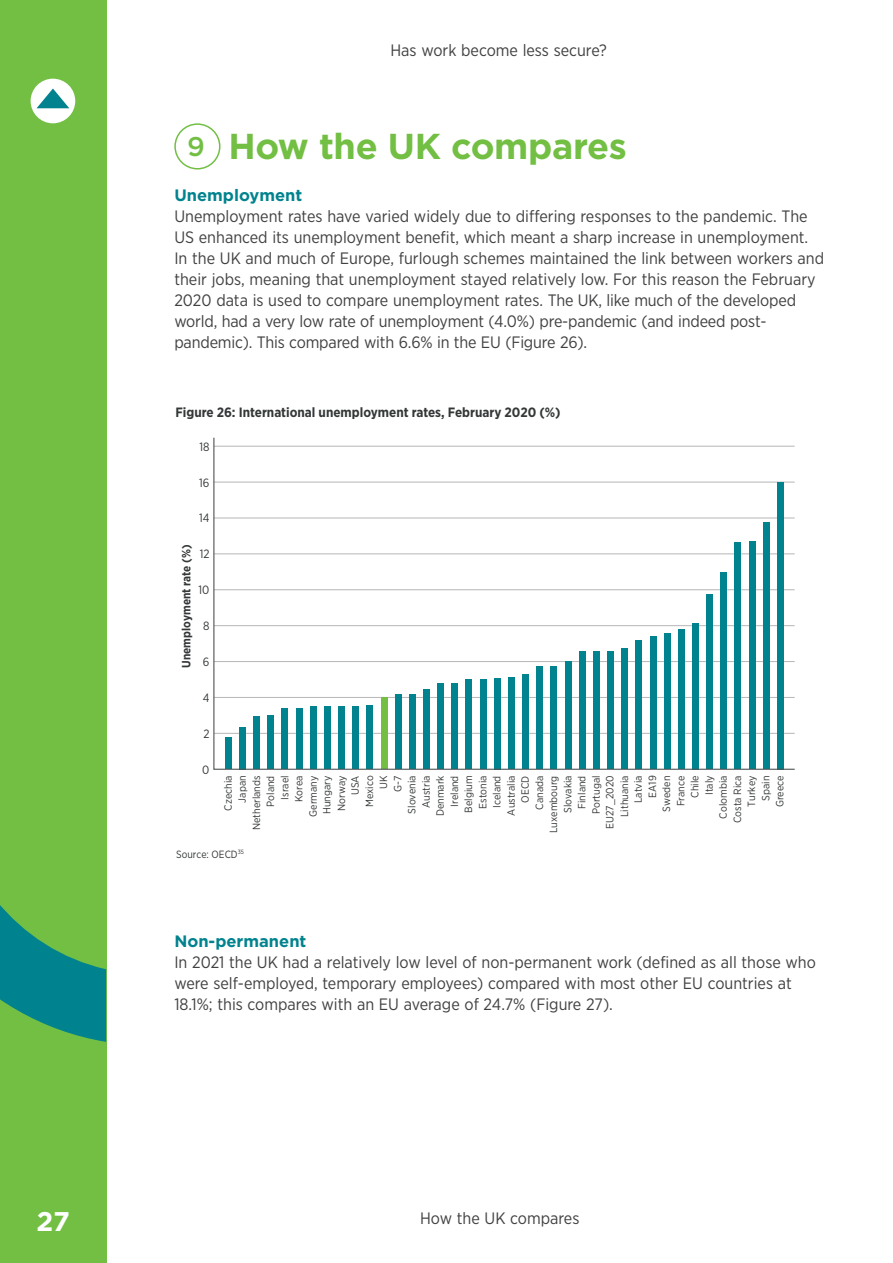
<style>
.page{position:relative;width:893px;height:1263px;background:#fff}
.page>*{position:absolute;margin:0;border:0;box-sizing:border-box;transform-origin:0 0}
.HEAD{font:700 36px "Gotham";letter-spacing:-.01em;color:#72bf44}
.t1{font:700 27px "Gotham";color:#fff}
.t2{font:500 27px "Gotham";color:#72bf44}
.B_body{font:16.5px/21px "Gotham Narrow";color:#414042}
.Subhead_1{font:700 16.5px "Gotham";color:#00838e}
.t3{font:700 13.5px "Gotham Narrow";color:#343738}
.t4{font:700 12px "Gotham Narrow";color:#343738}
.t5{font:12px "Gotham Narrow";color:#343738}
.t6{font:10.5px "Gotham Narrow";color:#343738}
</style>
<div class="page">
<div style="left:0;top:0;width:106px;height:1263px;background:#72bf44"></div>
<svg style="left:0;top:905px;width:106px;height:137px"></svg>
<div style="left:31px;top:79px;width:44px;height:44px;background:#fff;border-radius:50%"></div>
<svg style="left:37px;top:89px;width:32px;height:19px"></svg>
<div style="left:174px;top:123px;width:46px;height:47px;border:2px solid #72bf44;border-radius:50%"></div>
<svg style="left:213px;top:437px;width:582px;height:333px"></svg>
<h2 class="t1" style="left:37px;top:1204px;width:35px">27</h2>
<p class="B_body" style="left:390px;top:39px;width:218px">Has work become less secure?</p>
<p class="t2" style="left:187px;top:129px;width:19px">9</p>
<p class="HEAD" style="left:228px;top:122px;width:400px">How the UK compares</p>
<h2 class="Subhead_1" style="left:174px;top:184px;width:129px">Unemployment</h2>
<p class="B_body" style="left:174px;top:205px;width:651px">Unemployment rates have varied widely due to differing responses to the pandemic. The US enhanced its unemployment benefit, which meant a sharp increase in unemployment.<br>In the UK and much of Europe, furlough schemes maintained the link between workers and their jobs, meaning that unemployment stayed relatively low. For this reason the February 2020 data is used to compare unemployment rates. The UK, like much of the developed world, had a very low rate of unemployment (4.0%) pre-pandemic (and indeed post&shy;pandemic). This compared with 6.6% in the EU (Figure 26).</p>
<p class="t3" style="left:175px;top:404px;width:387px">Figure 26: International unemployment rates, February 2020 (%)</p>
<p class="t5" style="left:199px;top:439px;width:12px">18</p>
<p class="t5" style="left:199px;top:475px;width:12px">16</p>
<p class="t5" style="left:199px;top:511px;width:12px">14</p>
<p class="t4" style="left:179px;top:668px;width:125px;rotate:-90deg">Unemployment rate (%)</p>
<p class="t5" style="left:200px;top:547px;width:11px">12</p>
<p class="t5" style="left:199px;top:583px;width:12px">10</p>
<p class="t5" style="left:203px;top:618px;width:8px">8</p>
<p class="t5" style="left:203px;top:654px;width:8px">6</p>
<p class="t5" style="left:203px;top:690px;width:8px">4</p>
<p class="t5" style="left:203px;top:726px;width:8px">2</p>
<p class="t5" style="left:202px;top:762px;width:9px">0</p>
<p class="t6" style="left:264px;top:807px;width:33px;rotate:-90deg">Poland</p>
<p class="t6" style="left:292px;top:802px;width:28px;rotate:-90deg">Korea</p>
<p class="t6" style="left:320px;top:814px;width:40px;rotate:-90deg">Hungary</p>
<p class="t6" style="left:349px;top:795px;width:21px;rotate:-90deg">USA</p>
<p class="t6" style="left:377px;top:789px;width:15px;rotate:-90deg">UK</p>
<p class="t6" style="left:405px;top:814px;width:40px;rotate:-90deg">Slovenia</p>
<p class="t6" style="left:434px;top:816px;width:42px;rotate:-90deg">Denmark</p>
<p class="t6" style="left:462px;top:813px;width:39px;rotate:-90deg">Belgium</p>
<p class="t6" style="left:490px;top:808px;width:34px;rotate:-90deg">Iceland</p>
<p class="t6" style="left:518px;top:802px;width:28px;rotate:-90deg">OECD</p>
<p class="t6" style="left:547px;top:833px;width:59px;rotate:-90deg">Luxembourg</p>
<p class="t6" style="left:575px;top:809px;width:35px;rotate:-90deg">Finland</p>
<p class="t6" style="left:603px;top:829px;width:55px;rotate:-90deg">EU27_2020</p>
<p class="t6" style="left:632px;top:803px;width:29px;rotate:-90deg">Latvia</p>
<p class="t6" style="left:660px;top:812px;width:38px;rotate:-90deg">Sweden</p>
<p class="t6" style="left:688px;top:798px;width:24px;rotate:-90deg">Chile</p>
<p class="t6" style="left:717px;top:818px;width:44px;rotate:-90deg">Colombia</p>
<p class="t6" style="left:745px;top:806px;width:32px;rotate:-90deg">Turkey</p>
<p class="t6" style="left:773px;top:807px;width:33px;rotate:-90deg">Greece</p>
<p class="t6" style="left:222px;top:811px;width:37px;rotate:-90deg">Czechia</p>
<p class="t6" style="left:250px;top:830px;width:56px;rotate:-90deg">Netherlands</p>
<p class="t6" style="left:278px;top:799px;width:25px;rotate:-90deg">Israel</p>
<p class="t6" style="left:306px;top:817px;width:43px;rotate:-90deg">Germany</p>
<p class="t6" style="left:335px;top:811px;width:37px;rotate:-90deg">Norway</p>
<p class="t6" style="left:363px;top:807px;width:33px;rotate:-90deg">Mexico</p>
<p class="t6" style="left:391px;top:792px;width:18px;rotate:-90deg">G-7</p>
<p class="t6" style="left:420px;top:808px;width:34px;rotate:-90deg">Austria</p>
<p class="t6" style="left:448px;top:807px;width:33px;rotate:-90deg">Ireland</p>
<p class="t6" style="left:476px;top:809px;width:35px;rotate:-90deg">Estonia</p>
<p class="t6" style="left:505px;top:815px;width:41px;rotate:-90deg">Australia</p>
<p class="t6" style="left:533px;top:809px;width:35px;rotate:-90deg">Canada</p>
<p class="t6" style="left:561px;top:813px;width:39px;rotate:-90deg">Slovakia</p>
<p class="t6" style="left:589px;top:814px;width:40px;rotate:-90deg">Portugal</p>
<p class="t6" style="left:618px;top:817px;width:43px;rotate:-90deg">Lithuania</p>
<p class="t6" style="left:646px;top:798px;width:24px;rotate:-90deg">EA19</p>
<p class="t6" style="left:674px;top:806px;width:32px;rotate:-90deg">France</p>
<p class="t6" style="left:703px;top:795px;width:21px;rotate:-90deg">Italy</p>
<p class="t6" style="left:731px;top:823px;width:49px;rotate:-90deg">Costa Rica</p>
<p class="t6" style="left:236px;top:803px;width:29px;rotate:-90deg">Japan</p>
<p class="t6" style="left:759px;top:801px;width:27px;rotate:-90deg">Spain</p>
<p class="t6" style="left:176px;top:847px;width:69px">Source: OECD<sup>35</sup></p>
<h2 class="Subhead_1" style="left:174px;top:930px;width:134px">Non-permanent</h2>
<p class="B_body" style="left:174px;top:951px;width:643px">In 2021 the UK had a relatively low level of non-permanent work (defined as all those who were self-employed, temporary employees) compared with most other EU countries at<br>18.1%; this compares with an EU average of 24.7% (Figure 27).</p>
<p class="B_body" style="left:420px;top:1207px;width:161px">How the UK compares</p>
</div>
